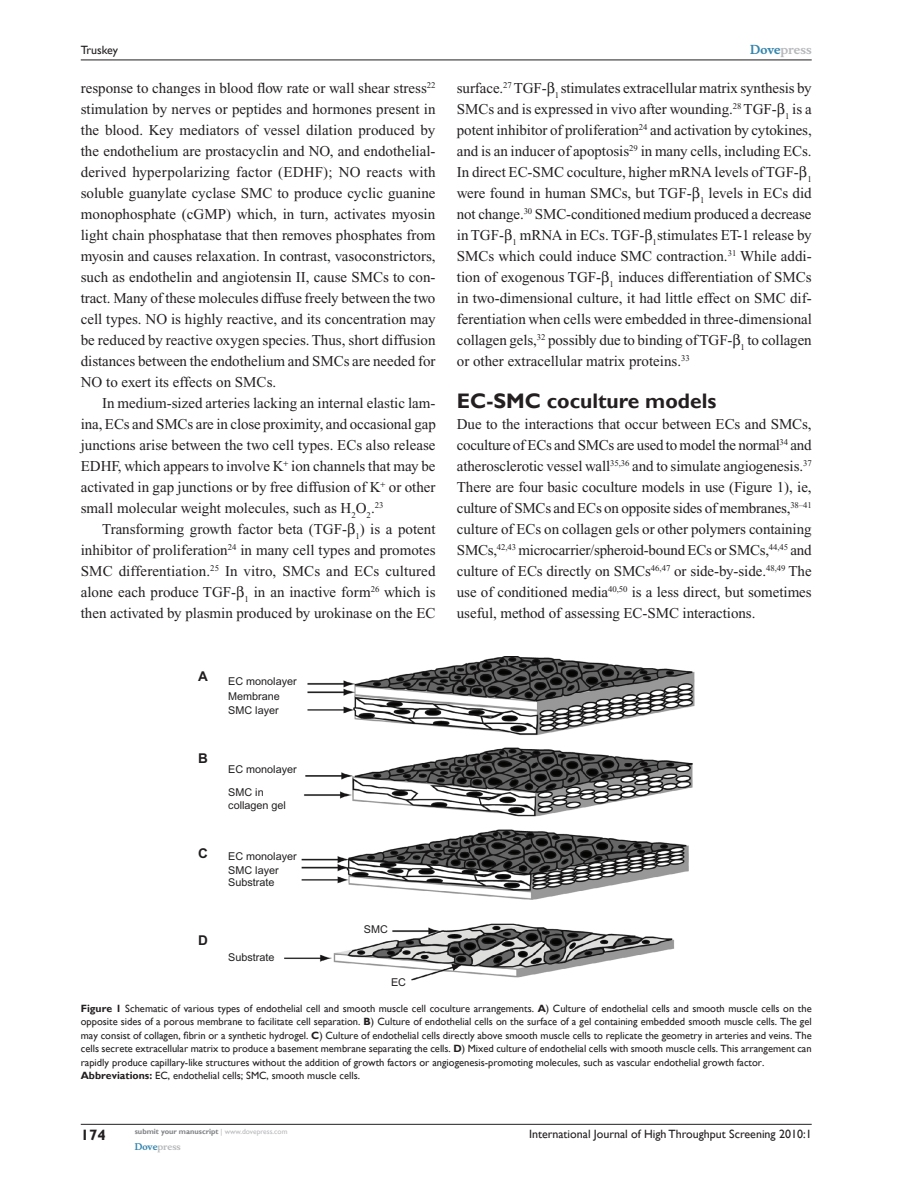
<style>
.page{position:relative;width:918px;height:1188px;background:#fff}
.page>*{position:absolute;margin:0;border:0;box-sizing:border-box;transform-origin:0 0}
.t1{font:700 21px "Gill Sans";color:#231f20}
.t2{font:15px/21px "Times New Roman";color:#231f20;text-align:justify}
.t3{font:700 15px "Gill Sans";color:#231f20}
.t4{font:700 13.5px "Arial";color:#201d1e}
.t5{font:12px "Gill Sans";color:#231f20}
.t6{font:700 12px "Musee";color:#b8b9bc}
.t7{font:10.8px/14.4px "Arial";color:#201d1e}
.t8{font:10.5px/13.5px "Gill Sans";color:#231f20}
.t9{font:700 9px "Musee";color:#b8b9bc}
.t10{font:700 7.5px "Gill Sans";color:#808285}
.s1{color:#3485ae}
.s2{font-weight:700}
.s3{font-weight:400;color:#b8b9bc}
</style>
<div class="page">
<hr style="left:81px;top:1124px;width:731px;height:1px;background:#231f20">
<hr style="left:81px;top:60px;width:731px;height:1px;background:#231f20">
<img style="left:284px;top:656px;width:410px;height:325px">
<p class="t5" style="left:81px;top:43px;width:39px">Truskey</p>
<p class="t2" style="left:81px;top:77px;width:357px">response to changes in blood flow rate or wall shear stress<sup>22 </sup>stimulation by nerves or peptides and hormones present in the blood. Key mediators of vessel dilation produced by the endothelium are prostacyclin and NO, and endothelial&shy;derived hyperpolarizing factor (EDHF); NO reacts with soluble guanylate cyclase SMC to produce cyclic guanine monophosphate (cGMP) which, in turn, activates myosin light chain phosphatase that then removes phosphates from myosin and causes relaxation. In contrast, vasoconstrictors, such as endothelin and angiotensin II, cause SMCs to con&shy;tract. Many of these molecules diffuse freely between the two cell types. NO is highly reactive, and its concentration may be reduced by reactive oxygen species. Thus, short diffusion distances between the endothelium and SMCs are needed for NO to exert its effects on SMCs.</p>
<p class="t2" style="left:81px;top:392px;width:357px;text-indent:21px">In medium-sized arteries lacking an internal elastic lam&shy;ina, ECs and SMCs are in close proximity, and occasional gap junctions arise between the two cell types. ECs also release EDHF, which appears to involve K ion channels that may be activated in gap junctions or by free diffusion of K or other small molecular weight molecules, such as H<sub>2</sub>O<sub>2</sub>.<sup>23</sup></p>
<p class="t2" style="left:81px;top:518px;width:356px;text-indent:21px">Transforming growth factor beta (TGF- <sub>1</sub>) is a potent inhibitor of proliferation<sup>24</sup> in many cell types and promotes SMC differentiation.<sup>25</sup> In vitro, SMCs and ECs cultured alone each produce TGF- <sub>1</sub> in an inactive form<sup>26</sup> which is then activated by plasmin produced by urokinase on the EC</p>
<p class="t4" style="left:198px;top:668px;width:11px">A</p>
<p class="t4" style="left:198px;top:750px;width:11px">B</p>
<p class="t4" style="left:198px;top:845px;width:11px">C</p>
<p class="t4" style="left:198px;top:932px;width:11px">D</p>
<p class="t7" style="left:228px;top:674px;width:70px">EC monolayer<br>Membrane<br>SMC layer</p>
<p class="t7" style="left:228px;top:762px;width:70px">EC monolayer</p>
<p class="t7" style="left:228px;top:785px;width:59px;line-height:13.5px">SMC in collagen gel</p>
<p class="t7" style="left:228px;top:850px;width:70px">EC monolayer</p>
<p class="t7" style="left:228px;top:876px;width:48px">Substrate</p>
<p class="t7" style="left:228px;top:863px;width:52px">SMC layer</p>
<p class="t7" style="left:228px;top:950px;width:48px">Substrate</p>
<p class="t7" style="left:364px;top:922px;width:25px">SMC</p>
<p class="t6" style="left:750px;top:43px;width:63px"><span class="s1">Dove</span>press</p>
<p class="t2" style="left:457px;top:77px;width:357px">surface.<sup>27</sup> TGF- <sub>1</sub> stimulates extracellular matrix synthesis by SMCs and is expressed in vivo after wounding.<sup>28</sup> TGF- <sub>1</sub> is a potent inhibitor of proliferation<sup>24</sup> and activation by cytokines, and is an inducer of apoptosis<sup>29</sup> in many cells, including ECs.<br>In direct EC-SMC coculture, higher mRNA levels of TGF- <sub>1 </sub>were found in human SMCs, but TGF- <sub>1</sub> levels in ECs did not change.<sup>30</sup> SMC-conditioned medium produced a decrease in TGF- <sub>1</sub> mRNA in ECs. TGF- <sub>1</sub>stimulates ET-1 release by SMCs which could induce SMC contraction.<sup>31</sup> While addi&shy;tion of exogenous TGF- <sub>1</sub> induces differentiation of SMCs in two-dimensional culture, it had little effect on SMC dif&shy;ferentiation when cells were embedded in three-dimensional collagen gels,<sup>32</sup> possibly due to binding of TGF- <sub>1</sub> to collagen or other extracellular matrix proteins.<sup>33</sup></p>
<h1 class="t1" style="left:457px;top:388px;width:261px">EC-SMC coculture models</h1>
<p class="t2" style="left:457px;top:413px;width:356px">Due to the interactions that occur between ECs and SMCs, coculture of ECs and SMCs are used to model the normal<sup>34</sup> and atherosclerotic vessel wall<sup>35,36</sup> and to simulate angiogenesis.<sup>37<br></sup>There are four basic coculture models in use (Figure 1), ie, culture of SMCs and ECs on opposite sides of membranes,<sup>38–41 </sup>culture of ECs on collagen gels or other polymers containing SMCs,<sup>42,43</sup> microcarrier/spheroid-bound ECs or SMCs,<sup>44,45</sup> and culture of ECs directly on SMCs<sup>46,47</sup> or side-by-side.<sup>48,49</sup> The use of conditioned media<sup>40,50</sup> is a less direct, but sometimes useful, method of assessing EC-SMC interactions.</p>
<p class="t7" style="left:391px;top:975px;width:17px">EC</p>
<p class="t8" style="left:81px;top:1002px;width:732px"><span class="s2">Figure 1</span> Schematic of various types of endothelial cell and smooth muscle cell coculture arrangements. <span class="s2">A</span>) Culture of endothelial cells and smooth muscle cells on the opposite sides of a porous membrane to facilitate cell separation. <span class="s2">B</span>) Culture of endothelial cells on the surface of a gel containing embedded smooth muscle cells. The gel may consist of collagen, fibrin or a synthetic hydrogel. <span class="s2">C</span>) Culture of endothelial cells directly above smooth muscle cells to replicate the geometry in arteries and veins. The cells secrete extracellular matrix to produce a basement membrane separating the cells. <span class="s2">D</span>) Mixed culture of endothelial cells with smooth muscle cells. This arrangement can rapidly produce capillary-like structures without the addition of growth factors or angiogenesis-promoting molecules, such as vascular endothelial growth factor.<br><span class="s2">Abbreviations:</span> EC, endothelial cells; SMC, smooth muscle cells.</p>
<p class="t3" style="left:81px;top:1126px;width:26px">174</p>
<p class="t10" style="left:135px;top:1127px;width:154px">submit your manuscript <span class="s3">| www.dovepress.com</span></p>
<p class="t9" style="left:135px;top:1141px;width:48px"><span class="s1">Dove</span>press</p>
<p class="t5" style="left:529px;top:1127px;width:284px">International Journal of High Throughput Screening 2010:1</p>
</div>
